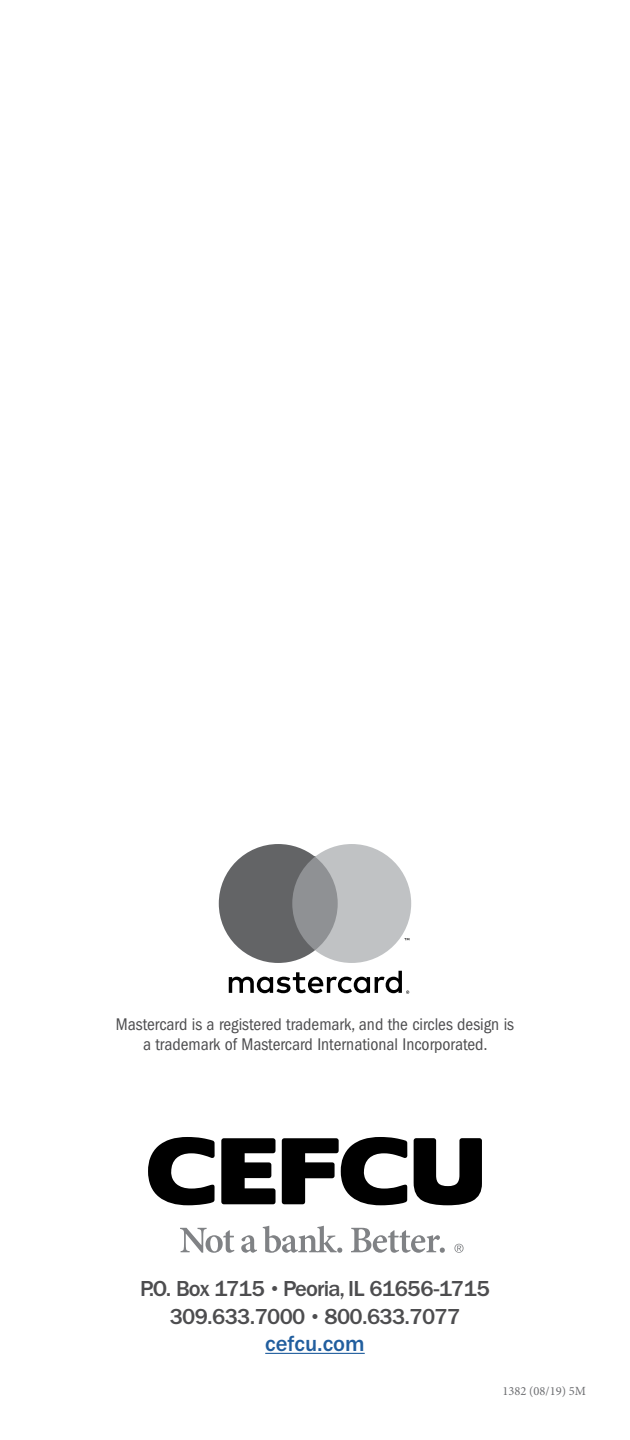
<style>
.page{position:relative;width:630px;height:1440px;background:#fff}
.page>*{position:absolute;margin:0;border:0;box-sizing:border-box;transform-origin:0 0}
.t1{font:500 22.5px "ITC Franklin Gothic Std";letter-spacing:-.03em;color:#4d4d4f}
.t2{font:500 22.5px "ITC Franklin Gothic Std";color:#215e9e}
.Numbered_Tabs{font:condensed 17.5px/20px "ITC Franklin Gothic Std";color:#4d4d4f;text-align:center}
.Back_Cover_-_Product{font:12.5px "Minion Pro";color:#6d6e71}
</style>
<div class="page">
<svg style="left:229px;top:971px;width:180px;height:23px"></svg>
<svg style="left:219px;top:844px;width:192px;height:119px"></svg>
<hr style="left:265px;top:1353px;width:100px;height:1px;background:#215e9e">
<svg style="left:454px;top:1244px;width:10px;height:9px"></svg>
<svg style="left:148px;top:1137px;width:67px;height:68px"></svg>
<svg style="left:221px;top:1138px;width:55px;height:66px"></svg>
<svg style="left:414px;top:1138px;width:68px;height:67px"></svg>
<svg style="left:282px;top:1137px;width:125px;height:68px"></svg>
<svg style="left:180px;top:1228px;width:54px;height:25px"></svg>
<svg style="left:241px;top:1235px;width:16px;height:18px"></svg>
<svg style="left:263px;top:1226px;width:79px;height:27px"></svg>
<svg style="left:351px;top:1228px;width:94px;height:25px"></svg>
<p class="Numbered_Tabs" style="left:116px;top:1014px;width:400px">Mastercard is a registered trademark, and the circles design is a trademark of Mastercard International Incorporated.</p>
<p class="t1" style="left:140px;top:1276px;width:351px">P.O. Box 1715 • Peoria, IL 61656-1715</p>
<p class="t1" style="left:170px;top:1304px;width:292px">309.633.7000 • 800.633.7077</p>
<p class="t2" style="left:265px;top:1331px;width:101px">cefcu.com</p>
<p class="Back_Cover_-_Product" style="left:502px;top:1383px;width:85px">1382 (08/19) 5M</p>
</div>
